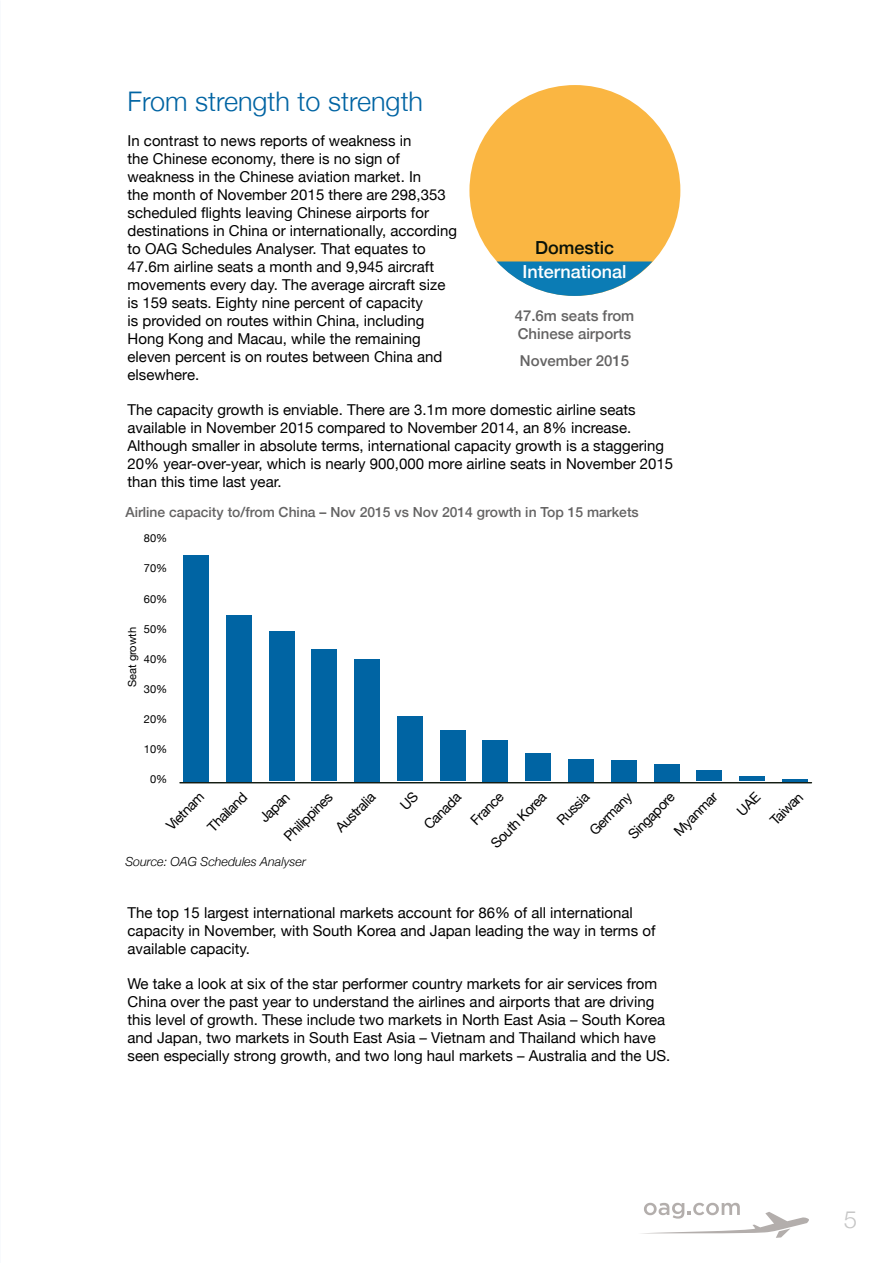
<style>
.page{position:relative;width:893px;height:1263px;background:#fff}
.page>*{position:absolute;margin:0;border:0;box-sizing:border-box;transform-origin:0 0}
.t1{font:300 27px "Helvetica Neue";color:#0064a3}
.t2{font:300 24px "Helvetica Neue";color:#c6c6c6}
.t3{font:500 18px "Helvetica Neue";color:#fff}
.t4{font:500 18px "Helvetica Neue";color:#091208}
.t5{font:15px/18px "Helvetica Neue";color:#000}
.t6{font:500 15px/18px "Helvetica Neue";color:#646363}
.t7{font:13.95px "Helvetica Neue";color:#000}
.t8{font:500 13.95px "Helvetica Neue";color:#646363}
.t9{font:italic 300 12.45px "Helvetica Neue";color:#000}
.t10{font:11.1px "Helvetica Neue";color:#000}
</style>
<div class="page">
<svg style="left:642px;top:1203px;width:167px;height:35px"></svg>
<div style="left:469px;top:85px;width:211px;height:211px;background:#fab642;border-radius:50%"></div>
<hr style="left:180px;top:782px;width:631px;height:1px;background:#091208">
<div style="left:183px;top:555px;width:26px;height:226px;background:#0064a3"></div>
<div style="left:354px;top:659px;width:26px;height:122px;background:#0064a3"></div>
<div style="left:526px;top:754px;width:25px;height:27px;background:#0064a3"></div>
<div style="left:269px;top:631px;width:25px;height:150px;background:#0064a3"></div>
<div style="left:440px;top:730px;width:25px;height:51px;background:#0064a3"></div>
<div style="left:611px;top:760px;width:25px;height:21px;background:#0064a3"></div>
<div style="left:739px;top:776px;width:26px;height:5px;background:#0064a3"></div>
<div style="left:226px;top:615px;width:25px;height:166px;background:#0064a3"></div>
<div style="left:397px;top:716px;width:25px;height:65px;background:#0064a3"></div>
<div style="left:568px;top:759px;width:26px;height:22px;background:#0064a3"></div>
<div style="left:697px;top:770px;width:25px;height:11px;background:#0064a3"></div>
<div style="left:312px;top:649px;width:25px;height:132px;background:#0064a3"></div>
<div style="left:483px;top:740px;width:25px;height:41px;background:#0064a3"></div>
<div style="left:654px;top:764px;width:25px;height:17px;background:#0064a3"></div>
<hr style="left:782px;top:779px;width:25px;height:2px;background:#0064a3">
<svg style="left:497px;top:261px;width:155px;height:35px"></svg>
<h1 class="t1" style="left:128px;top:80px;width:297px">From strength to strength</h1>
<p class="t5" style="left:128px;top:133px;width:331px">In contrast to news reports of weakness in<br>the Chinese economy, there is no sign of weakness in the Chinese aviation market. In<br>the month of November 2015 there are 298,353 scheduled flights leaving Chinese airports for destinations in China or internationally, according to OAG Schedules Analyser. That equates to 47.6m airline seats a month and 9,945 aircraft movements every day. The average aircraft size is 159 seats. Eighty nine percent of capacity<br>is provided on routes within China, including Hong Kong and Macau, while the remaining eleven percent is on routes between China and elsewhere.</p>
<p class="t5" style="left:128px;top:402px;width:547px">The capacity growth is enviable. There are 3.1m more domestic airline seats available in November 2015 compared to November 2014, an 8% increase.<br>Although smaller in absolute terms, international capacity growth is a staggering 20% year-over-year, which is nearly 900,000 more airline seats in November 2015 than this time last year.</p>
<p class="t4" style="left:535px;top:233px;width:81px">Domestic</p>
<p class="t3" style="left:522px;top:257px;width:106px">International</p>
<p class="t6" style="left:515px;top:306px;width:121px">47.6m seats from<br>Chinese airports</p>
<p class="t6" style="left:520px;top:351px;width:111px">November 2015</p>
<p class="t8" style="left:125px;top:501px;width:515px">Airline capacity to/from China – Nov 2015 vs Nov 2014 growth in Top 15 markets</p>
<p class="t10" style="left:144px;top:530px;width:25px">80%</p>
<p class="t10" style="left:144px;top:560px;width:25px">70%</p>
<p class="t10" style="left:144px;top:590px;width:25px">60%</p>
<p class="t10" style="left:144px;top:621px;width:25px">50%</p>
<p class="t10" style="left:144px;top:651px;width:25px">40%</p>
<p class="t10" style="left:144px;top:681px;width:25px">30%</p>
<p class="t10" style="left:144px;top:711px;width:25px">20%</p>
<p class="t10" style="left:144px;top:741px;width:25px">10%</p>
<p class="t10" style="left:150px;top:771px;width:19px">0%</p>
<p class="t7" style="left:162px;top:821px;width:48px;rotate:-45deg">Vietnam</p>
<p class="t7" style="left:486px;top:838px;width:73px;rotate:-45deg">South Korea</p>
<p class="t10" style="left:124px;top:687px;width:62px;rotate:-90deg">Seat growth</p>
<p class="t7" style="left:203px;top:822px;width:50px;rotate:-45deg">Thailand</p>
<p class="t7" style="left:419px;top:820px;width:47px;rotate:-45deg">Canada</p>
<p class="t7" style="left:585px;top:825px;width:55px;rotate:-45deg">Germany</p>
<p class="t7" style="left:255px;top:813px;width:37px;rotate:-45deg">Japan</p>
<p class="t7" style="left:466px;top:816px;width:41px;rotate:-45deg">France</p>
<p class="t7" style="left:669px;top:826px;width:56px;rotate:-45deg">Myanmar</p>
<p class="t7" style="left:279px;top:831px;width:64px;rotate:-45deg">Philippines</p>
<p class="t7" style="left:552px;top:815px;width:40px;rotate:-45deg">Russia</p>
<p class="t7" style="left:331px;top:822px;width:51px;rotate:-45deg">Australia</p>
<p class="t7" style="left:624px;top:829px;width:60px;rotate:-45deg">Singapore</p>
<p class="t7" style="left:765px;top:816px;width:41px;rotate:-45deg">Taiwan</p>
<p class="t9" style="left:125px;top:852px;width:182px">Source: OAG Schedules Analyser</p>
<p class="t5" style="left:128px;top:905px;width:529px">The top 15 largest international markets account for 86% of all international capacity in November, with South Korea and Japan leading the way in terms of available capacity.</p>
<p class="t5" style="left:128px;top:976px;width:544px">We take a look at six of the star performer country markets for air services from China over the past year to understand the airlines and airports that are driving this level of growth. These include two markets in North East Asia – South Korea and Japan, two markets in South East Asia – Vietnam and Thailand which have seen especially strong growth, and two long haul markets – Australia and the US.</p>
<h2 class="t2" style="left:844px;top:1200px;width:15px">5</h2>
</div>
